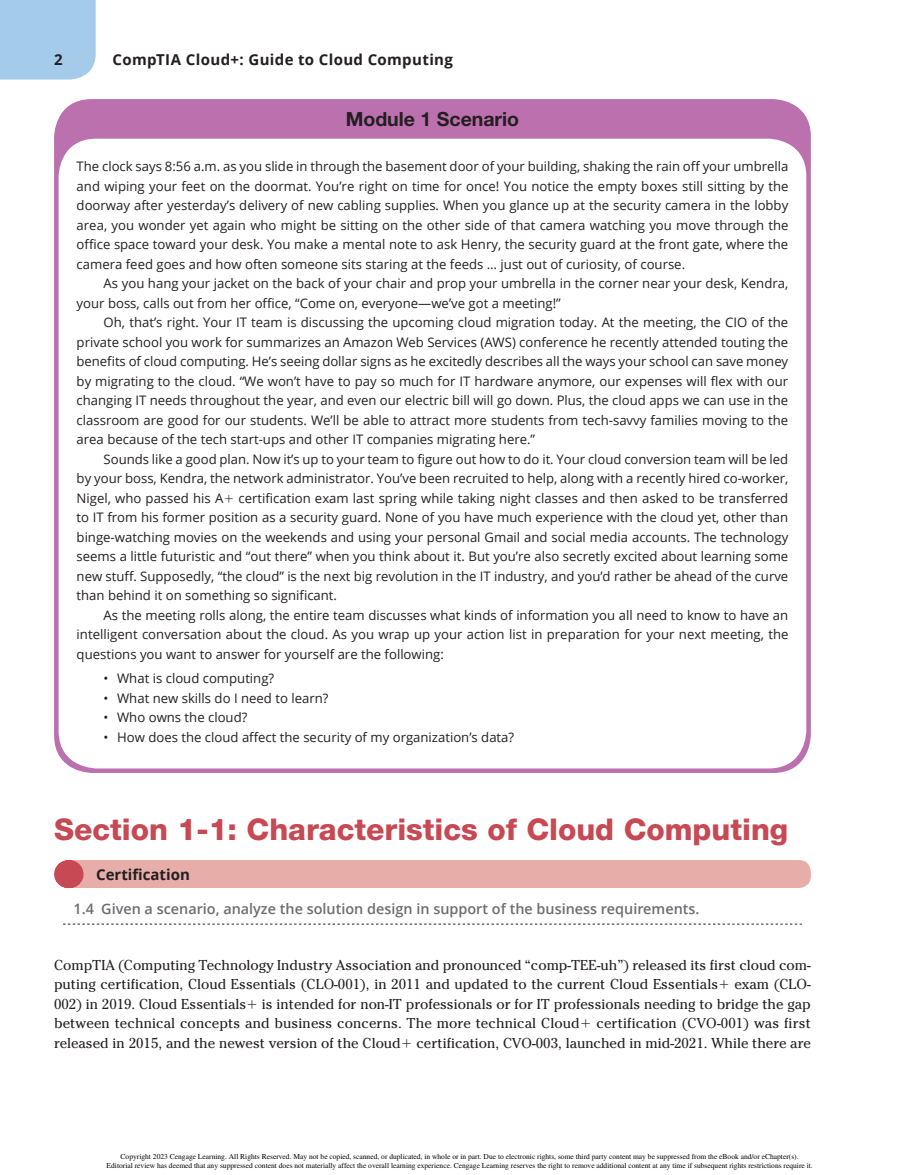
<style>
.page{position:relative;width:919px;height:1175px;background:#fff}
.page>*{position:absolute;margin:0;border:0;box-sizing:border-box;transform-origin:0 0}
.t1{font:800 30px "Helvetica Neue LT Std";color:#c64954}
.t2{font:700 19.5px "Helvetica Neue LT Std";color:#231f20}
.t3{font:700 15px "Open Sans";letter-spacing:.025em;color:#231f20}
.t4{font:700 15px "Open Sans";color:#231f20}
.t5{font:600 14.4px "Open Sans";color:#6c6d70}
.t6{font:14.25px/19.5px "Cheltenham Std";color:#231f20;text-align:justify}
.t7{font:13.2px "Open Sans";color:#231f20}
.t8{font:7.5px/9.6px "Times";color:#000;text-align:center}
</style>
<div class="page">
<div style="left:54px;top:99px;width:756px;height:674px;background:#bb71ae;border-radius:38px"></div>
<div style="left:59px;top:139px;width:747px;height:629px;background:#fff;border-radius:38px"></div>
<div style="left:68px;top:860px;width:742px;height:28px;background:#e7ada8"></div>
<svg style="left:63px;top:923px;width:738px;height:1px"></svg>
<div style="left:0;top:0;width:96px;height:80px;background:#a5cbeb"></div>
<p class="t3" style="left:54px;top:49px;width:10px">2</p>
<p class="t3" style="left:112px;top:49px;width:342px">CompTIA Cloud+: Guide to Cloud Computing</p>
<p class="t2" style="left:345px;top:107px;width:175px">Module 1 Scenario</p>
<p class="t7" style="left:77px;top:157px;width:713px">The clock says 8:56 a.m. as you slide in through the basement door of your building, shaking the rain off your umbrella</p>
<p class="t7" style="left:77px;top:177px;width:713px">and wiping your feet on the doormat. You’re right on time for once! You notice the empty boxes still sitting by the</p>
<p class="t7" style="left:77px;top:196px;width:713px">doorway after yesterday’s delivery of new cabling supplies. When you glance up at the security camera in the lobby</p>
<p class="t7" style="left:77px;top:216px;width:713px">area, you wonder yet again who might be sitting on the other side of that camera watching you move through the</p>
<p class="t7" style="left:77px;top:235px;width:712px">office space toward your desk. You make a mental note to ask Henry, the security guard at the front gate, where the</p>
<p class="t7" style="left:77px;top:255px;width:609px">camera feed goes and how often someone sits staring at the feeds … just out of curiosity, of course.</p>
<p class="t7" style="left:104px;top:274px;width:685px">As you hang your jacket on the back of your chair and prop your umbrella in the corner near your desk, Kendra,</p>
<p class="t7" style="left:77px;top:294px;width:485px">your boss, calls out from her office, “Come on, everyone—we’ve got a meeting!”</p>
<p class="t7" style="left:104px;top:313px;width:685px">Oh, that’s right. Your IT team is discussing the upcoming cloud migration today. At the meeting, the CIO of the</p>
<p class="t7" style="left:77px;top:333px;width:712px">private school you work for summarizes an Amazon Web Services (AWS) conference he recently attended touting the</p>
<p class="t7" style="left:77px;top:352px;width:712px">benefits of cloud computing. He’s seeing dollar signs as he excitedly describes all the ways your school can save money</p>
<p class="t7" style="left:77px;top:372px;width:712px">by migrating to the cloud. “We won’t have to pay so much for IT hardware anymore, our expenses will flex with our</p>
<p class="t7" style="left:77px;top:391px;width:713px">changing IT needs throughout the year, and even our electric bill will go down. Plus, the cloud apps we can use in the</p>
<p class="t7" style="left:77px;top:411px;width:712px">classroom are good for our students. We’ll be able to attract more students from tech-savvy families moving to the</p>
<p class="t7" style="left:77px;top:430px;width:460px">area because of the tech start-ups and other IT companies migrating here.”</p>
<p class="t7" style="left:104px;top:450px;width:685px">Sounds like a good plan. Now it’s up to your team to figure out how to do it. Your cloud conversion team will be led</p>
<p class="t7" style="left:77px;top:469px;width:712px">by your boss, Kendra, the network administrator. You’ve been recruited to help, along with a recently hired co-worker,</p>
<p class="t7" style="left:77px;top:489px;width:712px">Nigel, who passed his A certification exam last spring while taking night classes and then asked to be transferred</p>
<p class="t7" style="left:77px;top:508px;width:713px">to IT from his former position as a security guard. None of you have much experience with the cloud yet, other than</p>
<p class="t7" style="left:77px;top:528px;width:712px">binge-watching movies on the weekends and using your personal Gmail and social media accounts. The technology</p>
<p class="t7" style="left:77px;top:547px;width:712px">seems a little futuristic and “out there” when you think about it. But you’re also secretly excited about learning some</p>
<p class="t7" style="left:77px;top:567px;width:713px">new stuff. Supposedly, “the cloud” is the next big revolution in the IT industry, and you’d rather be ahead of the curve</p>
<p class="t7" style="left:77px;top:586px;width:262px">than behind it on something so significant.</p>
<p class="t7" style="left:104px;top:606px;width:686px">As the meeting rolls along, the entire team discusses what kinds of information you all need to know to have an</p>
<p class="t7" style="left:77px;top:625px;width:713px">intelligent conversation about the cloud. As you wrap up your action list in preparation for your next meeting, the</p>
<p class="t7" style="left:77px;top:645px;width:368px">questions you want to answer for yourself are the following:</p>
<p class="t7" style="left:104px;top:669px;width:172px">• What is cloud computing?</p>
<p class="t7" style="left:104px;top:688px;width:226px">• What new skills do I need to learn?</p>
<p class="t7" style="left:104px;top:708px;width:145px">• Who owns the cloud?</p>
<p class="t7" style="left:104px;top:727px;width:412px">• How does the cloud affect the security of my organization’s data?</p>
<p class="t1" style="left:54px;top:811px;width:735px">Section 1-1: Characteristics of Cloud Computing</p>
<p class="t4" style="left:96px;top:863px;width:95px">Certification</p>
<p class="t5" style="left:74px;top:901px;width:627px">1.4 Given a scenario, analyze the solution design in support of the business requirements.</p>
<p class="t6" style="left:54px;top:955px;width:758px">CompTIA (Computing Technology Industry Association and pronounced “comp-TEE-uh”) released its first cloud com&shy;puting certification, Cloud Essentials (CLO-001), in 2011 and updated to the current Cloud Essentials exam (CLO-002) in 2019. Cloud Essentials is intended for non-IT professionals or for IT professionals needing to bridge the gap between technical concepts and business concerns. The more technical Cloud certification (CVO-001) was first released in 2015, and the newest version of the Cloud certification, CVO-003, launched in mid-2021. While there are</p>
<p class="t8" style="left:107px;top:1151px;width:707px">Copyright 2023 Cengage Learning. All Rights Reserved. May not be copied, scanned, or duplicated, in whole or in part. Due to electronic rights, some third party content may be suppressed from the eBook and/or eChapter(s).<br>Editorial review has deemed that any suppressed content does not materially affect the overall learning experience. Cengage Learning reserves the right to remove additional content at any time if subsequent rights restrictions require it.</p>
</div>
